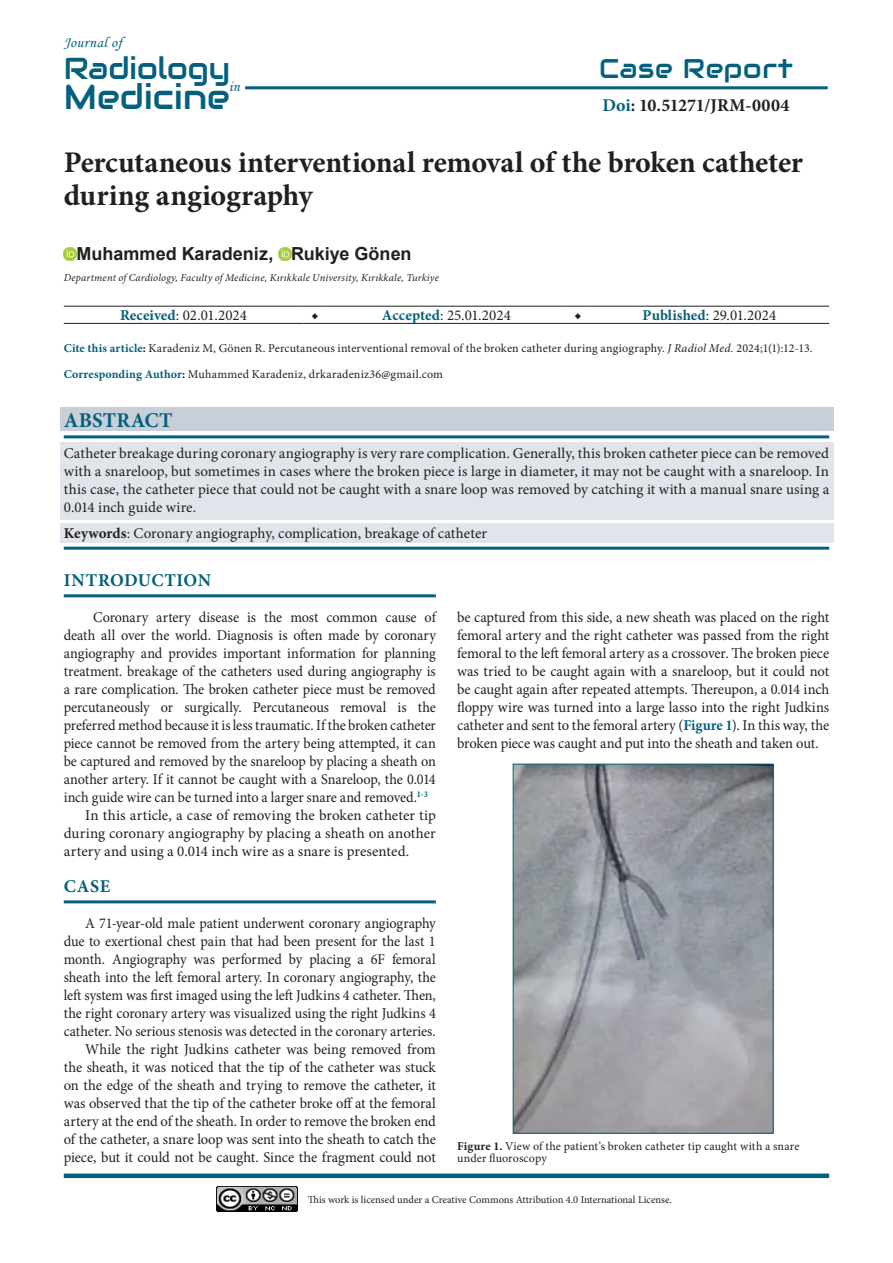
<style>
.page{position:relative;width:893px;height:1263px;background:#fff}
.page>*{position:absolute;margin:0;border:0;box-sizing:border-box;transform-origin:0 0}
.t1{font:34.5px "Audiowide";letter-spacing:.005em;color:#04607c}
.t2{font:30.3px "Audiowide";color:#04607c}
.Makale_Başlığı{font:700 30px/33px "Minion Pro";letter-spacing:-.01em;color:#231f20}
.t3{font:27px "Audiowide";letter-spacing:.025em;color:#04607c}
.Abstract_Başlık{font:700 21px "Minion Pro";letter-spacing:.005em;color:#04607c}
.Yazarlar{font:700 18px "Arial";color:#231f20}
.Cite{font:700 18px "Minion Pro";letter-spacing:-.01em;color:#231f20}
._1__BAŞLIK{font:700 18px "Minion Pro";letter-spacing:.03em;color:#04607c}
.Ana_metin{font:15px/18px "Minion Pro";letter-spacing:-.005em;color:#231f20;text-align:justify;scale:.95 1}
.Ana_metin-2{font:15px/18px "Minion Pro";letter-spacing:-.005em;color:#231f20;text-align:justify}
.Abstract{font:15px/18px "Minion Pro";letter-spacing:.005em;color:#231f20;text-align:justify}
.Abstract_Keywords{font:15px "Minion Pro";color:#231f20}
.Table-Figure{font:15px "Minion Pro";color:#231f20}
.t4{font:15px "Monotype Corsiva";letter-spacing:.03em;color:#04607c}
.Table-Figure-2{font:700 15px "Minion Pro";color:#231f20}
.Cite-2{font:12px "Minion Pro";letter-spacing:.01em;color:#231f20}
.Table-Figure-3{font:12px/12px "Minion Pro";letter-spacing:.01em;color:#231f20}
.Kurumlar{font:italic 10.5px "Minion Pro";letter-spacing:.015em;color:#231f20}
.t5{font:10.5px "Minion Pro";letter-spacing:-.005em;color:#231f20}
.s1{color:#04607c}
.s2{font-weight:700;color:#04607c}
.s3{font-weight:700}
.s4{font-style:italic}
</style>
<div class="page">
<img style="left:216px;top:1186px;width:81px;height:26px">
<div style="left:64px;top:1173px;width:765px;height:5px;background:#04607c"></div>
<hr style="left:245px;top:86px;width:583px;height:3px;background:#04607c">
<svg style="left:64px;top:248px;width:13px;height:12px"></svg>
<svg style="left:278px;top:248px;width:13px;height:12px"></svg>
<div style="left:60px;top:407px;width:773px;height:24px;background:#c9cfd8"></div>
<hr style="left:64px;top:435px;width:765px;height:3px;background:#04607c">
<div style="left:60px;top:442px;width:773px;height:78px;background:#e1e5eb"></div>
<div style="left:60px;top:523px;width:773px;height:19px;background:#e1e5eb"></div>
<hr style="left:64px;top:547px;width:765px;height:3px;background:#04607c">
<hr style="left:64px;top:306px;width:239px;height:1px;background:#231f20">
<svg style="left:303px;top:306px;width:24px;height:1px"></svg>
<hr style="left:327px;top:306px;width:239px;height:1px;background:#231f20">
<svg style="left:566px;top:306px;width:24px;height:1px"></svg>
<hr style="left:590px;top:306px;width:239px;height:1px;background:#231f20">
<hr style="left:64px;top:323px;width:239px;height:1px;background:#231f20">
<svg style="left:303px;top:323px;width:24px;height:1px"></svg>
<hr style="left:327px;top:323px;width:239px;height:1px;background:#231f20">
<svg style="left:566px;top:323px;width:24px;height:1px"></svg>
<hr style="left:590px;top:323px;width:239px;height:1px;background:#231f20">
<hr style="left:64px;top:594px;width:372px;height:3px;background:#04607c">
<hr style="left:64px;top:900px;width:372px;height:3px;background:#04607c">
<img style="left:515px;top:766px;width:256px;height:365px">
<div style="left:513px;top:764px;width:260px;height:369px;border:1px solid #04607c"></div>
<p class="t4" style="left:64px;top:33px;width:60px">Journal of</p>
<h2 class="t2" style="left:64px;top:49px;width:168px">Radiology</h2>
<h1 class="t1" style="left:64px;top:74px;width:168px">Medicine</h1>
<p class="t4" style="left:229px;top:77px;width:12px">in</p>
<h3 class="t3" style="left:599px;top:51px;width:195px">Case Report</h3>
<p class="Cite" style="left:602px;top:93px;width:188px"><span class="s1">Doi</span>: 10.51271/JRM-0004</p>
<p class="Makale_Başlığı" style="left:64px;top:145px;width:741px">Percutaneous interventional removal of the broken catheter during angiography</p>
<p class="Yazarlar" style="left:77px;top:241px;width:337px">Muhammed Karadeniz, Rukiye Gönen</p>
<p class="Kurumlar" style="left:64px;top:270px;width:377px">Department of Cardiology, Faculty of Medicine, Kırıkkale University, Kırıkkale, Turkiye</p>
<p class="Table-Figure" style="left:120px;top:305px;width:129px"><span class="s2">Received</span>: 02.01.2024</p>
<p class="Table-Figure-2" style="left:311px;top:305px;width:9px">◆</p>
<p class="Table-Figure" style="left:382px;top:305px;width:131px"><span class="s2">Accepted</span>: 25.01.2024</p>
<p class="Table-Figure-2" style="left:574px;top:305px;width:9px">◆</p>
<p class="Table-Figure" style="left:643px;top:305px;width:135px"><span class="s2">Published</span>: 29.01.2024</p>
<p class="Cite-2" style="left:64px;top:340px;width:750px"><span class="s2">Cite this article</span><span class="s3">:</span> Karadeniz M, Gönen R. Percutaneous interventional removal of the broken catheter during angiography. <span class="s4">J Radiol Med.</span> 2024;1(1):12-13.</p>
<p class="Cite-2" style="left:64px;top:366px;width:381px"><span class="s2">Corresponding Author</span><span class="s3">:</span> Muhammed Karadeniz, drkaradeniz36@gmail.com</p>
<p class="Abstract_Başlık" style="left:64px;top:405px;width:110px">ABSTRACT</p>
<p class="Abstract" style="left:64px;top:444px;width:767px">Catheter breakage during coronary angiography is very rare complication. Generally, this broken catheter piece can be removed with a snareloop, but sometimes in cases where the broken piece is large in diameter, it may not be caught with a snareloop. In this case, the catheter piece that could not be caught with a snare loop was removed by catching it with a manual snare using a 0.014 inch guide wire.</p>
<p class="Abstract_Keywords" style="left:64px;top:523px;width:425px"><span class="s3">Keywords</span>: Coronary angiography, complication, breakage of catheter</p>
<p class="_1__BAŞLIK" style="left:64px;top:567px;width:149px">INTRODUCTION</p>
<p class="Ana_metin" style="left:64px;top:608px;width:393px;text-indent:29px">Coronary artery disease is the most common cause of death all over the world. Diagnosis is often made by coronary angiography and provides important information for planning treatment. breakage of the catheters used during angiography is a rare complication. The broken catheter piece must be removed percutaneously or surgically. Percutaneous removal is the preferred method because it is less traumatic. If the broken catheter piece cannot be removed from the artery being attempted, it can be captured and removed by the snareloop by placing a sheath on another artery. If it cannot be caught with a Snareloop, the 0.014 inch guide wire can be turned into a larger snare and removed.<sup>1-3</sup></p>
<p class="Ana_metin-2" style="left:64px;top:806px;width:374px;text-indent:21px">In this article, a case of removing the broken catheter tip during coronary angiography by placing a sheath on another artery and using a 0.014 inch wire as a snare is presented.</p>
<p class="_1__BAŞLIK" style="left:64px;top:873px;width:48px">CASE</p>
<p class="Ana_metin" style="left:64px;top:914px;width:393px;text-indent:21px">A 71-year-old male patient underwent coronary angiography due to exertional chest pain that had been present for the last 1 month. Angiography was performed by placing a 6F femoral sheath into the left femoral artery. In coronary angiography, the left system was first imaged using the left Judkins 4 catheter. Then, the right coronary artery was visualized using the right Judkins 4 catheter. No serious stenosis was detected in the coronary arteries.</p>
<p class="Ana_metin-2" style="left:64px;top:1040px;width:374px;text-indent:21px">While the right Judkins catheter was being removed from the sheath, it was noticed that the tip of the catheter was stuck on the edge of the sheath and trying to remove the catheter, it was observed that the tip of the catheter broke off at the femoral artery at the end of the sheath. In order to remove the broken end of the catheter, a snare loop was sent into the sheath to catch the piece, but it could not be caught. Since the fragment could not</p>
<p class="Ana_metin-2" style="left:457px;top:608px;width:374px">be captured from this side, a new sheath was placed on the right femoral artery and the right catheter was passed from the right femoral to the left femoral artery as a crossover. The broken piece was tried to be caught again with a snareloop, but it could not be caught again after repeated attempts. Thereupon, a 0.014 inch floppy wire was turned into a large lasso into the right Judkins catheter and sent to the femoral artery (<span class="s2">Figure 1</span>). In this way, the broken piece was caught and put into the sheath and taken out.</p>
<p class="Table-Figure-3" style="left:457px;top:1140px;width:344px"><span class="s3">Figure 1.</span> View of the patient’s broken catheter tip caught with a snare under fluoroscopy</p>
<p class="t5" style="left:308px;top:1192px;width:366px">This work is licensed under a Creative Commons Attribution 4.0 International License.</p>
</div>
